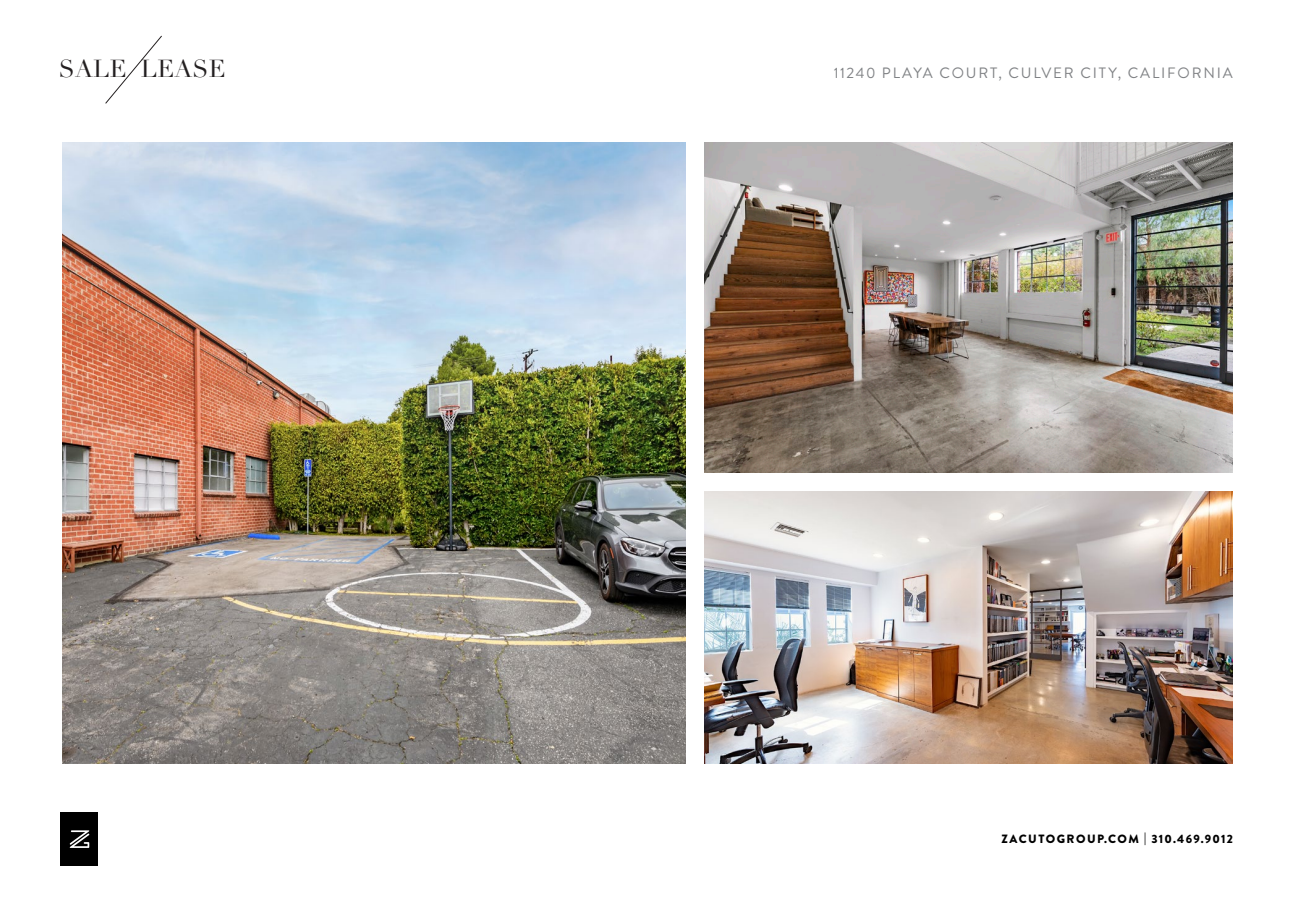
<style>
.page{position:relative;width:1296px;height:918px;background:#fff}
.page>*{position:absolute;margin:0;border:0;box-sizing:border-box;transform-origin:0 0}
.t1{font:24px "Didot";letter-spacing:.01em;color:#231f20}
.t2{font:15px "Brandon Grotesque";letter-spacing:.12em;color:#808285}
.t3{font:900 12px "Brandon Grotesque";letter-spacing:.115em;color:#000}
</style>
<div class="page">
<svg style="left:105px;top:35px;width:57px;height:69px"></svg>
<div style="left:61px;top:812px;width:37px;height:54px;background:#000"></div>
<svg style="left:70px;top:830px;width:19px;height:18px"></svg>
<img style="left:62px;top:143px;width:624px;height:621px">
<img style="left:705px;top:491px;width:528px;height:273px">
<img style="left:705px;top:143px;width:528px;height:329px">
<h1 class="t1" style="left:59px;top:55px;width:168px">SALE LEASE</h1>
<p class="t2" style="left:834px;top:63px;width:400px">11240 PLAYA COURT, CULVER CITY, CALIFORNIA</p>
<p class="t3" style="left:1001px;top:831px;width:233px">ZACUTOGROUP.COM | 310.469.9012</p>
</div>
